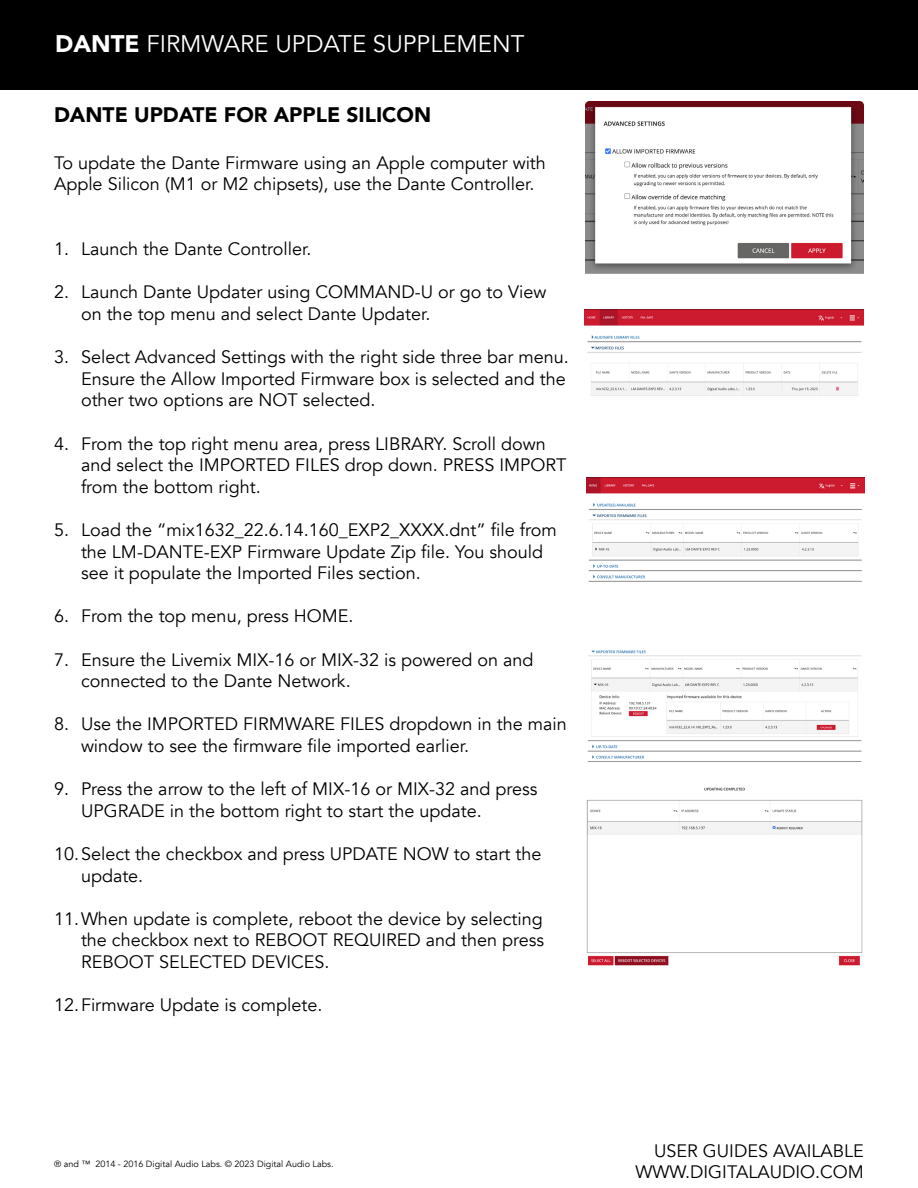
<style>
.page{position:relative;width:918px;height:1188px;background:#fff}
.page>*{position:absolute;margin:0;border:0;box-sizing:border-box;transform-origin:0 0}
.t1{font:24px "Avenir";color:#fff}
.t2{font:900 21px "Avenir";color:#000}
.t3{font:18px/21.6px "Avenir";color:#000}
.t4{font:9px "Avenir";color:#000}
.s1{font-weight:900}
</style>
<div class="page">
<img style="left:585px;top:101px;width:279px;height:173px">
<div style="left:0;top:0;width:918px;height:89px;background:#000"></div>
<img style="left:585px;top:310px;width:279px;height:86px">
<img style="left:586px;top:477px;width:278px;height:105px">
<img style="left:587px;top:650px;width:275px;height:112px">
<img style="left:586px;top:787px;width:277px;height:179px">
<h1 class="t1" style="left:55px;top:29px;width:471px"><span class="s1">DANTE</span> FIRMWARE UPDATE SUPPLEMENT</h1>
<p class="t2" style="left:54px;top:97px;width:379px">DANTE UPDATE FOR APPLE SILICON</p>
<p class="t3" style="left:54px;top:152px;width:493px">To update the Dante Firmware using an Apple computer with<br>Apple Silicon (M1 or M2 chipsets), use the Dante Controller.</p>
<p class="t3" style="left:54px;top:239px;width:259px">1. Launch the Dante Controller.</p>
<p class="t3" style="left:81px;top:282px;width:467px;text-indent:-27px">2. Launch Dante Updater using COMMAND-U or go to View on the top menu and select Dante Updater.</p>
<p class="t3" style="left:81px;top:347px;width:489px;text-indent:-27px">3. Select Advanced Settings with the right side three bar menu.<br>Ensure the Allow Imported Firmware box is selected and the other two options are NOT selected.</p>
<p class="t3" style="left:81px;top:433px;width:487px;text-indent:-27px">4. From the top right menu area, press LIBRARY. Scroll down and select the IMPORTED FILES drop down. PRESS IMPORT from the bottom right.</p>
<p class="t3" style="left:81px;top:519px;width:477px;text-indent:-27px">5. Load the “mix1632_22.6.14.160_EXP2_XXXX.dnt” file from the LM-DANTE-EXP Firmware Update Zip file. You should see it populate the Imported Files section.</p>
<p class="t3" style="left:54px;top:606px;width:301px">6. From the top menu, press HOME.</p>
<p class="t3" style="left:81px;top:649px;width:454px;text-indent:-27px">7. Ensure the Livemix MIX-16 or MIX-32 is powered on and connected to the Dante Network.</p>
<p class="t3" style="left:81px;top:714px;width:487px;text-indent:-27px">8. Use the IMPORTED FIRMWARE FILES dropdown in the main window to see the firmware file imported earlier.</p>
<p class="t3" style="left:81px;top:779px;width:458px;text-indent:-27px">9. Press the arrow to the left of MIX-16 or MIX-32 and press<br>UPGRADE in the bottom right to start the update.</p>
<p class="t3" style="left:81px;top:843px;width:462px;text-indent:-27px">10.Select the checkbox and press UPDATE NOW to start the update.</p>
<p class="t3" style="left:81px;top:908px;width:465px;text-align:justify;text-indent:-27px">11.When update is complete, reboot the device by selecting the checkbox next to REBOOT REQUIRED and then press REBOOT SELECTED DEVICES.</p>
<p class="t3" style="left:54px;top:995px;width:270px">12.Firmware Update is complete.</p>
<p class="t4" style="left:54px;top:1159px;width:281px">® and ™ 2014 - 2016 Digital Audio Labs. © 2023 Digital Audio Labs.</p>
<p class="t3" style="left:636px;top:1140px;width:230px;text-align:right">USER GUIDES AVAILABLE<br>WWW.DIGITALAUDIO.COM</p>
</div>
